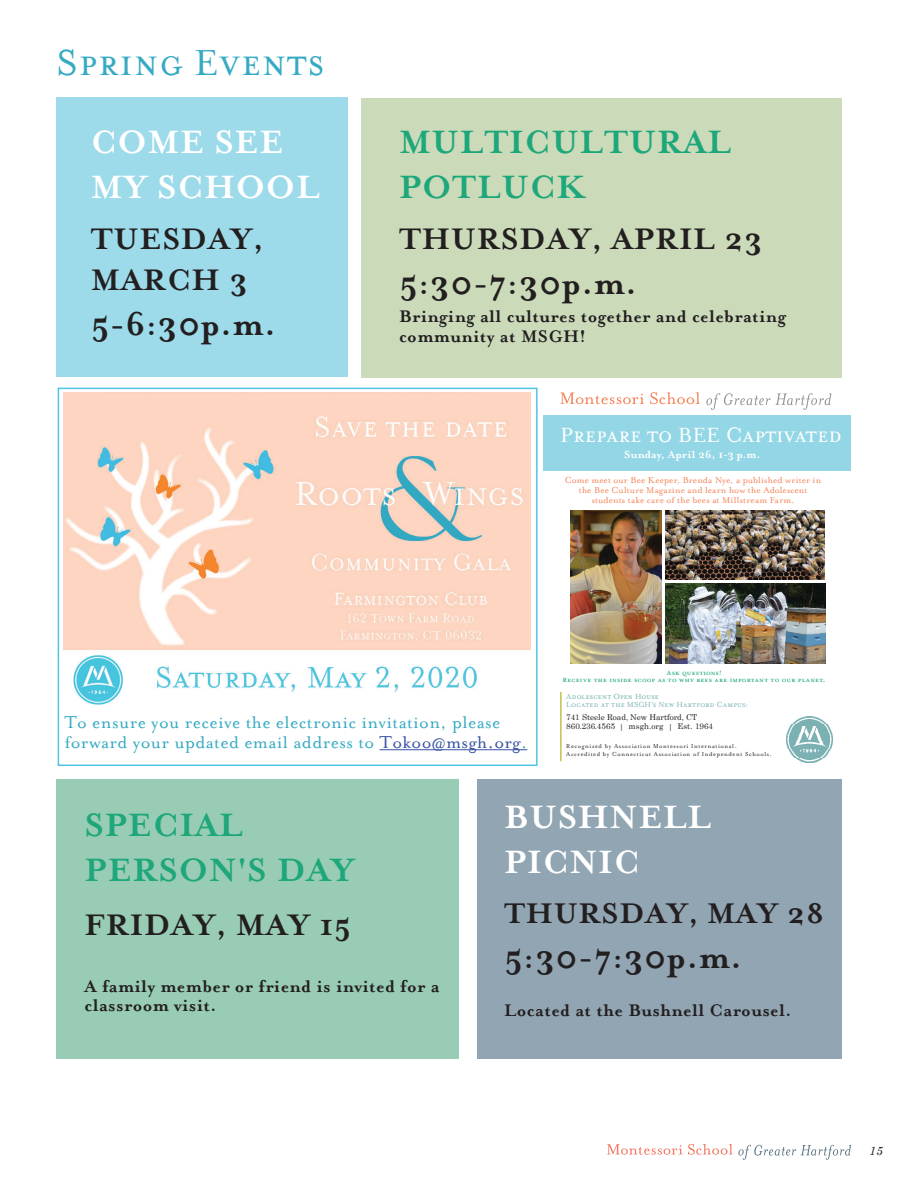
<style>
.page{position:relative;width:918px;height:1188px;background:#fff}
.page>*{position:absolute;margin:0;border:0;box-sizing:border-box;transform-origin:0 0}
.Body_Copy{font:42px "Mrs Eaves Small Caps";letter-spacing:.02em;color:#36aac3}
.Body_Copy-2{font:700 37.5px/45px "Mrs Eaves";letter-spacing:.02em;color:#1ea77a}
.Body_Copy-3{font:700 37.5px "Mrs Eaves";letter-spacing:.02em;color:#231f20}
.Body_Copy-4{font:700 37.5px/45px "Mrs Eaves";letter-spacing:.02em;color:#fff}
.Body_Copy-5{font:700 34.5px/41.4px "Mrs Eaves";letter-spacing:.02em;color:#231f20}
.Body_Copy-6{font:700 33px "Mrs Eaves";letter-spacing:.02em;color:#231f20}
.t1{font:23.85px "Mrs Eaves Small Caps";color:#fff}
.Body_Copy-7{font:700 19.5px/19.5px "Mrs Eaves";letter-spacing:.02em;color:#231f20}
.Body_Copy-8{font:19.5px/19.5px "Mrs Eaves Roman";letter-spacing:.02em;color:#36aac3}
.t2{font:700 12.15px "Mrs Eaves";letter-spacing:.015em;color:#fff}
.t3{font:italic 12px "Century Schoolbook";color:#231f20}
.t4{font:10.05px/10.1px "Mrs Eaves Roman";letter-spacing:.01em;color:#f58358;text-align:center}
.t5{font:9.6px/7.1px "Mrs Eaves Petite Caps";letter-spacing:.015em;color:#1ea77a;text-align:center}
.t6{font:8.55px/7.8px "Mrs Eaves Small Caps";letter-spacing:.01em;color:#7bb2b4}
.t7{font:8.1px/9.1px "Century Schoolbook";color:#231f20}
.t8{font:6.75px/8.7px "Mrs Eaves Roman Lining";letter-spacing:.09em;color:#231f20}
.s1{color:#3953a4}
.s2{color:#71b2ac}
</style>
<div class="page">
<svg style="left:607px;top:1144px;width:244px;height:16px"></svg>
<div style="left:56px;top:98px;width:292px;height:279px;background:#9ddbeb"></div>
<div style="left:361px;top:98px;width:481px;height:280px;background:#cbdbba"></div>
<div style="left:477px;top:779px;width:365px;height:280px;background:#91a5b3"></div>
<div style="left:543px;top:415px;width:307px;height:56px;background:#93d7e6"></div>
<svg style="left:706px;top:393px;width:125px;height:17px"></svg>
<svg style="left:650px;top:392px;width:50px;height:12px"></svg>
<svg style="left:560px;top:393px;width:84px;height:11px"></svg>
<img style="left:786px;top:716px;width:46px;height:46px">
<hr style="left:560px;top:692px;width:2px;height:69px;background:#c1c354">
<img style="left:666px;top:584px;width:159px;height:80px">
<img style="left:666px;top:511px;width:159px;height:69px">
<img style="left:571px;top:510px;width:91px;height:154px">
<div style="left:56px;top:779px;width:403px;height:280px;background:#99ccb4"></div>
<div style="left:58px;top:388px;width:480px;height:378px;border:2px solid #4ec6e1"></div>
<img style="left:64px;top:392px;width:466px;height:313px">
<hr style="left:380px;top:749px;width:147px;height:1px;background:#3953a4">
<p class="Body_Copy" style="left:56px;top:39px;width:270px">Spring Events</p>
<p class="Body_Copy-4" style="left:91px;top:120px;width:231px">COME SEE<br>MY SCHOOL</p>
<p class="Body_Copy-5" style="left:91px;top:218px;width:174px">TUESDAY,<br>MARCH 3</p>
<p class="Body_Copy-3" style="left:91px;top:303px;width:186px">5-6:30p.m.</p>
<p class="Body_Copy-2" style="left:399px;top:120px;width:334px">MULTICULTURAL<br>POTLUCK</p>
<p class="Body_Copy-5" style="left:399px;top:218px;width:365px">THURSDAY, APRIL 23</p>
<p class="Body_Copy-3" style="left:399px;top:261px;width:239px">5:30-7:30p.m.</p>
<p class="Body_Copy-7" style="left:399px;top:307px;width:389px">Bringing all cultures together and celebrating community at MSGH!</p>
<p class="t1" style="left:560px;top:422px;width:283px">Prepare to BEE Captivated</p>
<p class="t2" style="left:624px;top:448px;width:138px">Sunday, April 26, 1-3 p.m.</p>
<p class="t4" style="left:565px;top:475px;width:258px">Come meet our Bee Keeper, Brenda Nye, a published writer in the Bee Culture Magazine and learn how the Adolescent students take care of the bees at Millstream Farm.</p>
<p class="t5" style="left:563px;top:670px;width:264px">Ask questions!<br>Receive the inside scoop as to why bees are important to our planet.</p>
<p class="Body_Copy-8" style="left:64px;top:713px;width:464px">To ensure you receive the electronic invitation, please forward your updated email address to <span class="s1">Tokoo@msgh.org</span>.</p>
<p class="t6" style="left:566px;top:693px;width:183px"><span class="s2">Adolescent Open House<br></span>Located at the MSGH’s New Hartford Campus:</p>
<p class="t7" style="left:566px;top:712px;width:148px">741 Steele Road, New Hartford, CT<br>860.236.4565 | msgh.org | Est. 1964</p>
<p class="t8" style="left:566px;top:741px;width:207px">Recognized by Association Montessori International.<br>Accredited by Connecticut Association of Independent Schools.</p>
<p class="Body_Copy-2" style="left:85px;top:802px;width:272px">SPECIAL<br>PERSON'S DAY</p>
<p class="Body_Copy-5" style="left:85px;top:904px;width:268px">FRIDAY, MAY 15</p>
<p class="Body_Copy-7" style="left:85px;top:976px;width:356px">A family member or friend is invited for a classroom visit.</p>
<p class="Body_Copy-4" style="left:504px;top:794px;width:209px">BUSHNELL<br>PICNIC</p>
<p class="Body_Copy-6" style="left:504px;top:895px;width:321px">THURSDAY, MAY 28</p>
<p class="Body_Copy-3" style="left:504px;top:936px;width:239px">5:30-7:30p.m.</p>
<p class="Body_Copy-7" style="left:504px;top:1001px;width:289px">Located at the Bushnell Carousel.</p>
<p class="t3" style="left:869px;top:1141px;width:15px">15</p>
</div>
